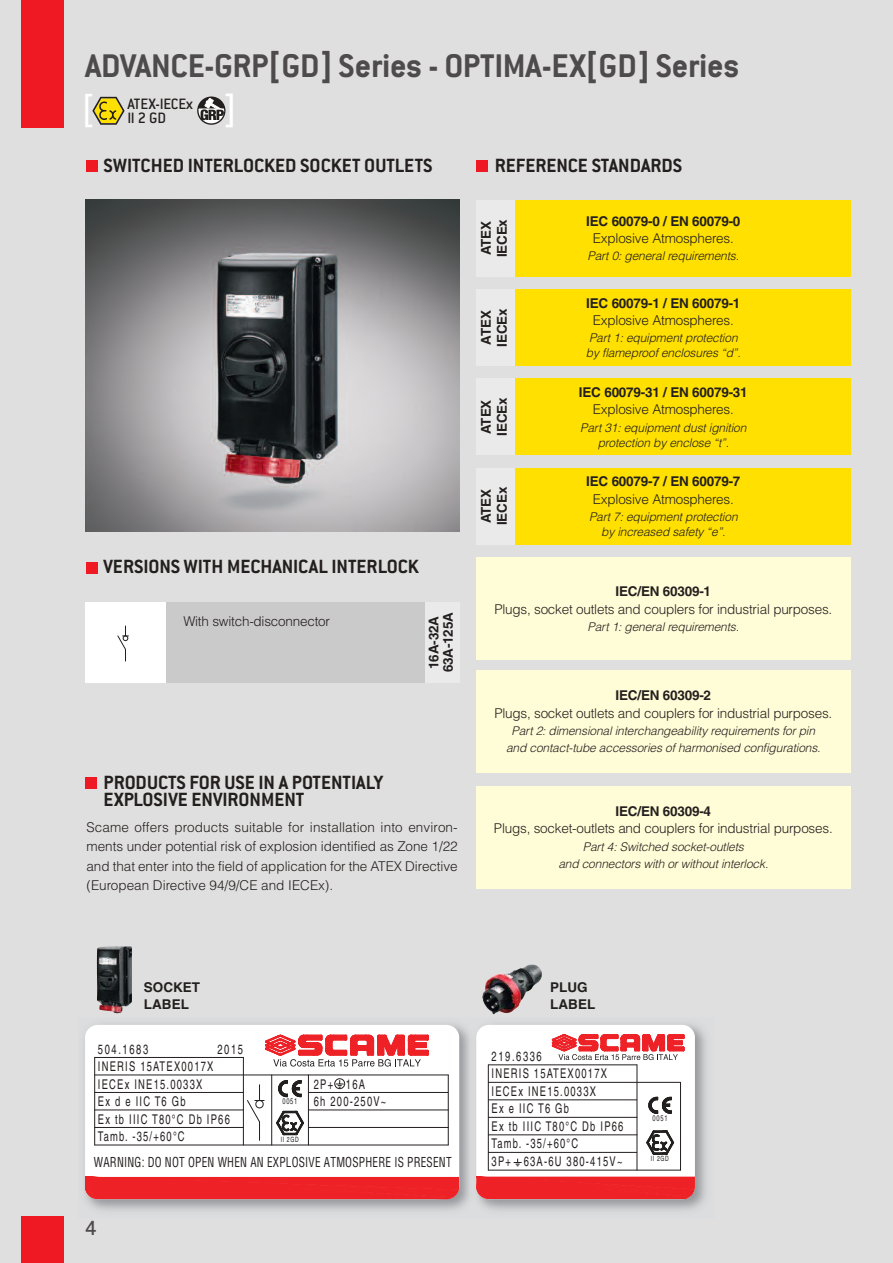
<style>
.page{position:relative;width:893px;height:1263px;background:#e0dfdf}
.page>*{position:absolute;margin:0;border:0;box-sizing:border-box;transform-origin:0 0}
.t1{font:36.9px "Lucida Grande";color:#fff}
.t2{font:700 36px "Conduit ITC";letter-spacing:-.005em;color:#4e4b4c}
.t3{font:500 22.5px "Conduit ITC";color:#4e4b4c}
.t4{font:700 21px/17.2px "Conduit ITC";color:#241f1f}
.t5{font:500 16.5px/14.2px "Conduit ITC";color:#241f1f}
.t6{font:300 13.5px/19.5px "Helvetica";letter-spacing:-.015em;color:#241f1f;text-align:justify}
.t7{font:700 13.5px/16.2px "Helvetica";letter-spacing:-.015em;color:#241f1f}
.t8{font:13.35px/17.5px "Helvetica";letter-spacing:.13em;color:#241f1f;scale:.7 1}
.t9{font:condensed 13.35px "Helvetica";letter-spacing:.02em;color:#241f1f;scale:.84 1}
.t10{font:italic 300 12px/15px "Helvetica";letter-spacing:-.01em;color:#241f1f;text-align:center}
.t11{font:8.1px "Helvetica";color:#241f1f;scale:.7 1}
.t12{font:7.35px "Helvetica";letter-spacing:.13em;color:#241f1f;scale:.7 1}
.s1{font-family:"Lucida Grande";font-weight:400;font-size:36.6px;color:#fff}
.s2{font-size:8.1px}
</style>
<div class="page">
<img style="left:85px;top:200px;width:374px;height:331px">
<div style="left:21px;top:0;width:43px;height:128px;background:#ef1923"></div>
<div style="left:21px;top:1216px;width:43px;height:47px;background:#ef1923"></div>
<div style="left:87px;top:161px;width:11px;height:11px;background:#ef1923"></div>
<div style="left:476px;top:161px;width:12px;height:11px;background:#ef1923"></div>
<div style="left:85px;top:777px;width:12px;height:12px;background:#ef1923"></div>
<div style="left:87px;top:562px;width:11px;height:12px;background:#ef1923"></div>
<div style="left:165px;top:602px;width:294px;height:81px;background:#cbcacb"></div>
<div style="left:85px;top:602px;width:81px;height:81px;background:#fff"></div>
<svg style="left:117px;top:626px;width:11px;height:35px"></svg>
<div style="left:476px;top:557px;width:374px;height:103px;background:#fffdd7"></div>
<div style="left:476px;top:670px;width:374px;height:103px;background:#fffdd7"></div>
<div style="left:476px;top:786px;width:374px;height:103px;background:#fffdd7"></div>
<img style="left:97px;top:946px;width:35px;height:67px">
<img style="left:482px;top:964px;width:60px;height:50px">
<svg style="left:92px;top:97px;width:33px;height:28px"></svg>
<svg style="left:197px;top:96px;width:28px;height:29px"></svg>
<svg style="left:199px;top:98px;width:25px;height:25px"></svg>
<img style="left:83px;top:1022px;width:624px;height:190px">
<div style="left:85px;top:1025px;width:374px;height:174px;background:#fff;border-radius:13px"></div>
<div style="left:85px;top:1176px;width:374px;height:23px;background:#ee2126"></div>
<svg style="left:265px;top:1034px;width:164px;height:33px"></svg>
<hr style="left:308px;top:1075px;width:1px;height:70px;background:#241f1f">
<hr style="left:95px;top:1075px;width:353px;height:1px;background:#241f1f">
<hr style="left:95px;top:1057px;width:148px;height:1px;background:#241f1f">
<hr style="left:95px;top:1092px;width:148px;height:1px;background:#241f1f">
<hr style="left:95px;top:1110px;width:148px;height:1px;background:#241f1f">
<hr style="left:95px;top:1127px;width:148px;height:1px;background:#241f1f">
<hr style="left:243px;top:1057px;width:1px;height:88px;background:#241f1f">
<hr style="left:309px;top:1092px;width:139px;height:1px;background:#241f1f">
<hr style="left:309px;top:1110px;width:139px;height:1px;background:#241f1f">
<hr style="left:309px;top:1127px;width:139px;height:1px;background:#241f1f">
<hr style="left:448px;top:1075px;width:1px;height:70px;background:#241f1f">
<hr style="left:271px;top:1075px;width:1px;height:70px;background:#241f1f">
<hr style="left:94px;top:1057px;width:1px;height:88px;background:#241f1f">
<svg style="left:279px;top:1080px;width:23px;height:17px"></svg>
<svg style="left:276px;top:1110px;width:28px;height:26px"></svg>
<svg style="left:247px;top:1085px;width:18px;height:55px"></svg>
<hr style="left:95px;top:1145px;width:353px;height:1px;background:#241f1f">
<svg style="left:336px;top:1080px;width:8px;height:8px"></svg>
<div style="left:334px;top:1078px;width:11px;height:11px;border:1px solid #241f1f;border-radius:50%"></div>
<div style="left:476px;top:1025px;width:219px;height:174px;background:#fff;border-radius:13px"></div>
<svg style="left:476px;top:1174px;width:219px;height:25px;background:#ef3a3e"></svg>
<svg style="left:552px;top:1034px;width:133px;height:27px"></svg>
<hr style="left:488px;top:1082px;width:192px;height:1px;background:#241f1f">
<hr style="left:488px;top:1064px;width:149px;height:1px;background:#241f1f">
<hr style="left:488px;top:1099px;width:149px;height:1px;background:#241f1f">
<hr style="left:488px;top:1117px;width:149px;height:1px;background:#241f1f">
<hr style="left:488px;top:1134px;width:149px;height:1px;background:#241f1f">
<hr style="left:637px;top:1065px;width:1px;height:105px;background:#241f1f">
<hr style="left:680px;top:1082px;width:1px;height:88px;background:#241f1f">
<hr style="left:488px;top:1065px;width:1px;height:105px;background:#241f1f">
<svg style="left:649px;top:1097px;width:23px;height:16px"></svg>
<svg style="left:647px;top:1130px;width:27px;height:25px"></svg>
<hr style="left:488px;top:1152px;width:149px;height:1px;background:#241f1f">
<svg style="left:514px;top:1158px;width:8px;height:8px"></svg>
<hr style="left:488px;top:1170px;width:192px;height:1px;background:#241f1f">
<div style="left:476px;top:200px;width:374px;height:76px;background:#ffe000"></div>
<div style="left:476px;top:289px;width:374px;height:77px;background:#ffe000"></div>
<div style="left:476px;top:378px;width:374px;height:77px;background:#ffe000"></div>
<div style="left:476px;top:468px;width:374px;height:76px;background:#ffe000"></div>
<div style="left:425px;top:602px;width:34px;height:81px;background:#ebeaea"></div>
<div style="left:476px;top:200px;width:38px;height:76px;background:#ebeaea"></div>
<div style="left:476px;top:289px;width:38px;height:77px;background:#ebeaea"></div>
<div style="left:476px;top:378px;width:38px;height:77px;background:#ebeaea"></div>
<div style="left:476px;top:468px;width:38px;height:76px;background:#ebeaea"></div>
<h2 class="t2" style="left:85px;top:55px;width:656px">ADVANCE-GRP[GD] Series - OPTIMA-EX[GD] Series</h2>
<p class="t5" style="left:82px;top:98px;width:113px;text-indent:45px">ATEX-IECEx <span class="s1">[</span> II2GD</p>
<h1 class="t1" style="left:224px;top:88px;width:13px">]</h1>
<h3 class="t4" style="left:104px;top:159px;width:330px">SWITCHED INTERLOCKED SOCKET OUTLETS</h3>
<h3 class="t4" style="left:495px;top:159px;width:189px">REFERENCE STANDARDS</h3>
<p class="t7" style="left:479px;top:257px;width:40px;rotate:-90deg">ATEX<br>IECEx</p>
<p class="t7" style="left:586px;top:214px;width:156px">IEC 60079-0 / EN 60079-0</p>
<p class="t6" style="left:593px;top:230px;width:142px">Explosive Atmospheres.</p>
<p class="t10" style="left:587px;top:250px;width:153px">Part 0: general requirements.</p>
<h3 class="t4" style="left:104px;top:560px;width:317px">VERSIONS WITH MECHANICAL INTERLOCK</h3>
<p class="t6" style="left:183px;top:613px;width:148px">With switch-disconnector</p>
<p class="t7" style="left:428px;top:672px;width:62px;line-height:14.2px;rotate:-90deg">16A-32A<br>63A-125A</p>
<h3 class="t4" style="left:104px;top:776px;width:281px">PRODUCTS FOR USE IN A POTENTIALY<br>EXPLOSIVE ENVIRONMENT</h3>
<p class="t6" style="left:87px;top:819px;width:373px">Scame offers products suitable for installation into environ&shy;ments under potential risk of explosion identified as Zone 1/22 and that enter into the field of application for the ATEX Directive (European Directive 94/9/CE and IECEx).</p>
<p class="t7" style="left:479px;top:346px;width:40px;rotate:-90deg">ATEX<br>IECEx</p>
<p class="t7" style="left:479px;top:436px;width:40px;rotate:-90deg">ATEX<br>IECEx</p>
<p class="t7" style="left:479px;top:525px;width:40px;rotate:-90deg">ATEX<br>IECEx</p>
<p class="t7" style="left:586px;top:296px;width:156px">IEC 60079-1 / EN 60079-1</p>
<p class="t6" style="left:593px;top:312px;width:142px">Explosive Atmospheres.</p>
<p class="t10" style="left:586px;top:332px;width:156px;text-align:left">Part 1: equipment protection by flameproof enclosures “d”.</p>
<p class="t7" style="left:579px;top:385px;width:170px">IEC 60079-31 / EN 60079-31</p>
<p class="t6" style="left:593px;top:401px;width:142px">Explosive Atmospheres.</p>
<p class="t10" style="left:580px;top:421px;width:168px">Part 31: equipment dust ignition protection by enclose “t”.</p>
<p class="t7" style="left:586px;top:475px;width:156px">IEC 60079-7 / EN 60079-7</p>
<p class="t6" style="left:593px;top:490px;width:142px">Explosive Atmospheres.</p>
<p class="t10" style="left:589px;top:510px;width:150px">Part 7: equipment protection by increased safety “e”.</p>
<p class="t7" style="left:616px;top:585px;width:97px">IEC/EN 60309-1</p>
<p class="t6" style="left:494px;top:600px;width:340px">Plugs, socket outlets and couplers for industrial purposes.</p>
<p class="t10" style="left:587px;top:620px;width:153px">Part 1: general requirements.</p>
<p class="t7" style="left:616px;top:689px;width:97px">IEC/EN 60309-2</p>
<p class="t6" style="left:494px;top:704px;width:340px">Plugs, socket outlets and couplers for industrial purposes.</p>
<p class="t10" style="left:506px;top:723px;width:316px;line-height:17.2px">Part 2: dimensional interchangeability requirements for pin and contact-tube accessories of harmonised configurations.</p>
<p class="t7" style="left:616px;top:805px;width:97px">IEC/EN 60309-4</p>
<p class="t6" style="left:494px;top:820px;width:340px">Plugs, socket-outlets and couplers for industrial purposes.</p>
<p class="t10" style="left:558px;top:839px;width:212px;line-height:17.2px">Part 4: Switched socket-outlets<br>and connectors with or without interlock.</p>
<p class="t7" style="left:144px;top:981px;width:58px">SOCKET<br>LABEL</p>
<p class="t7" style="left:550px;top:981px;width:46px">PLUG<br>LABEL</p>
<p class="t8" style="left:98px;top:1041px;width:73px">504.1683</p>
<p class="t8" style="left:217px;top:1041px;width:38px">2015</p>
<p class="t8" style="left:98px;top:1059px;width:190px">INERIS 15ATEX0017X<br>IECEx INE15.0033X<br>Ex d e IIC T6 Gb<br>Ex tb IIIC T80°C Db IP66</p>
<p class="t8" style="left:282px;top:1076px;width:150px;text-indent:31px">2P+ 16A<br><span class="s2">0051</span> 6h 200-250V~</p>
<p class="t12" style="left:281px;top:1136px;width:27px">II 2GD</p>
<p class="t8" style="left:98px;top:1129px;width:125px">Tamb. -35/+60°C</p>
<p class="t9" style="left:94px;top:1154px;width:428px">WARNING: DO NOT OPEN WHEN AN EXPLOSIVE ATMOSPHERE IS PRESENT</p>
<h3 class="t3" style="left:85px;top:1221px;width:13px">4</h3>
<p class="t8" style="left:492px;top:1049px;width:73px">219.6336</p>
<p class="t8" style="left:492px;top:1066px;width:190px">INERIS 15ATEX0017X<br>IECEx INE15.0033X<br>Ex e IIC T6 Gb<br>Ex tb IIIC T80°C Db IP66</p>
<p class="t8" style="left:492px;top:1136px;width:125px">Tamb. -35/+60°C</p>
<p class="t8" style="left:492px;top:1154px;width:189px">3P+ 63A-6U 380-415V~</p>
<p class="t11" style="left:653px;top:1115px;width:23px">0051</p>
<p class="t12" style="left:651px;top:1156px;width:27px">II 2GD</p>
</div>
